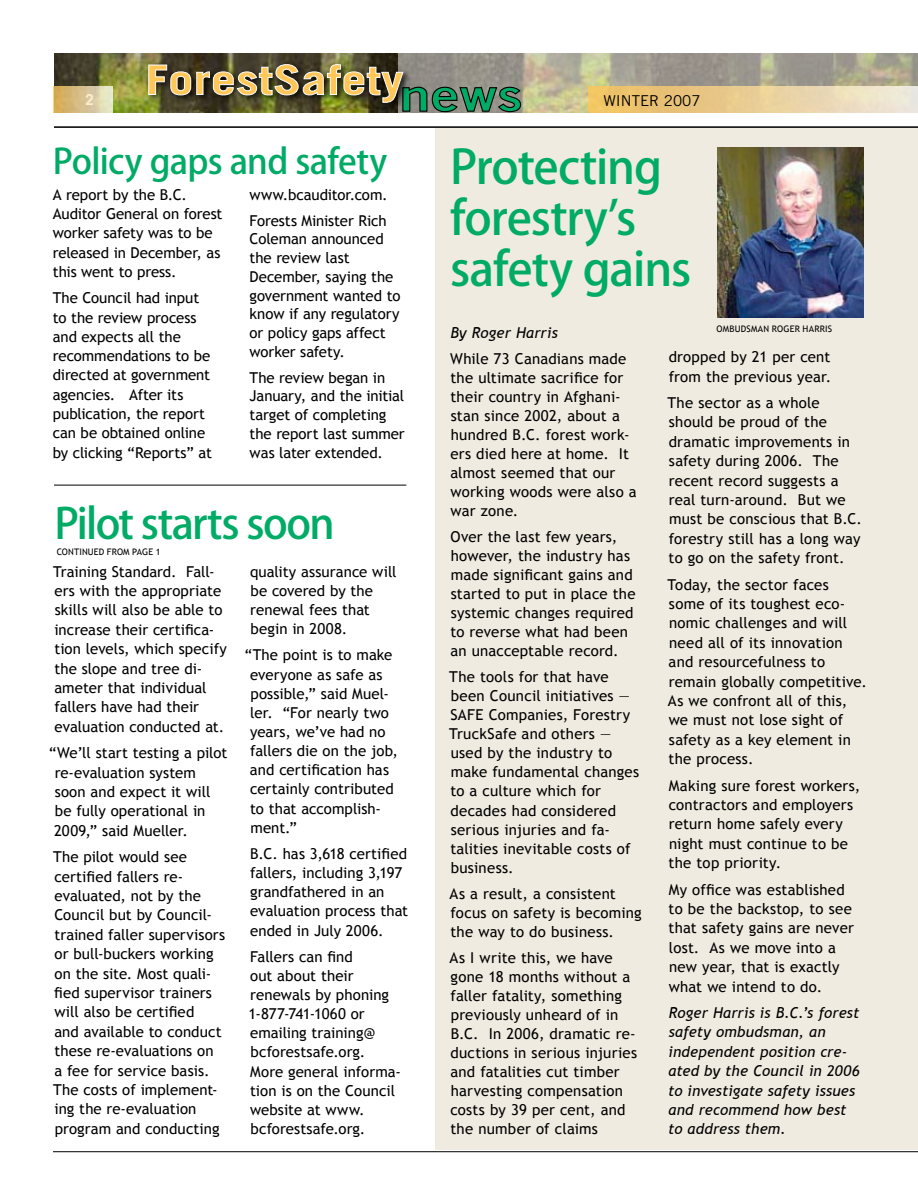
<style>
.page{position:relative;width:918px;height:1188px;background:#fff}
.page>*{position:absolute;margin:0;border:0;box-sizing:border-box;transform-origin:0 0}
.t1{font:500 46.5px/51px "Koz Go Pro";letter-spacing:-.025em;color:#00ab66}
.t2{font:500 42px "Koz Go Pro";letter-spacing:-.04em;color:#00ab66}
.t3{font:500 34.5px "Koz Go Pro";letter-spacing:-.02em;color:#00ab66}
.t4{font:15px/19.4px "Trebuchet MS";letter-spacing:.005em;color:#000}
.t5{font:italic 15px/19.4px "Trebuchet MS";letter-spacing:.01em;color:#000}
.t6{font:15px "Trade Gothic";color:#000}
.t7{font:700 15px "Trade Gothic";color:#fff}
.t8{font:9px "Trebuchet MS";letter-spacing:.02em;color:#000}
</style>
<div class="page">
<div style="left:435px;top:128px;width:483px;height:1022px;background:#efebe1"></div>
<hr style="left:53px;top:1151px;width:865px;height:1px;background:#000">
<img style="left:54px;top:54px;width:344px;height:59px">
<svg style="left:69px;top:68px;width:41px;height:18px"></svg>
<svg style="left:398px;top:53px;width:520px;height:60px;background:#aba691"></svg>
<hr style="left:54px;top:127px;width:864px;height:1px;background:#000">
<div style="left:144px;top:59px;width:276px;height:59px;background:#000;opacity:.95"></div>
<img style="left:148px;top:64px;width:374px;height:49px">
<div style="left:588px;top:87px;width:330px;height:26px;background:linear-gradient(to right,#ebba59,#ece6da)"></div>
<div style="left:54px;top:86px;width:58px;height:27px;background:linear-gradient(to right,#d1a24e,#e2e4cc)"></div>
<hr style="left:54px;top:485px;width:352px;height:1px;background:#000">
<img style="left:717px;top:148px;width:146px;height:170px">
<p class="t7" style="left:85px;top:91px;width:10px">2</p>
<p class="t6" style="left:603px;top:92px;width:99px">WINTER 2007</p>
<h3 class="t3" style="left:53px;top:139px;width:336px">Policy gaps and safety</h3>
<p class="t4" style="left:53px;top:185px;width:171px">A report by the B.C.<br>Auditor General on forest worker safety was to be released in December, as this went to press.</p>
<p class="t4" style="left:53px;top:289px;width:161px">The Council had input to the review process and expects all the recommendations to be directed at government agencies. After its publication, the report can be obtained online by clicking “Reports” at</p>
<p class="t4" style="left:250px;top:182px;width:140px;line-height:25.8px">www.bcauditor.com.<br>Forests Minister Rich</p>
<p class="t4" style="left:250px;top:230px;width:152px;line-height:18.8px">Coleman announced the review last<br>December, saying the government wanted to know if any regulatory or policy gaps affect worker safety.</p>
<p class="t4" style="left:250px;top:368px;width:157px;line-height:18.8px">The review began in<br>January, and the initial target of completing the report last summer was later extended.</p>
<h2 class="t2" style="left:55px;top:497px;width:282px">Pilot starts soon</h2>
<p class="t8" style="left:57px;top:547px;width:105px">Continued FROM page 1</p>
<p class="t4" style="left:53px;top:562px;width:175px">Training Standard. Fall&shy;ers with the appropriate skills will also be able to increase their certifica&shy;tion levels, which specify the slope and tree di&shy;ameter that individual fallers have had their evaluation conducted at.</p>
<p class="t4" style="left:54px;top:744px;width:175px;text-indent:-5px">“We’ll start testing a pilot re-evaluation system soon and expect it will be fully operational in<br>2009,” said Mueller.</p>
<p class="t4" style="left:53px;top:847px;width:173px">The pilot would see certified fallers re&shy;evaluated, not by the<br>Council but by Council&shy;trained faller supervisors or bull-buckers working on the site. Most quali&shy;fied supervisor trainers will also be certified<br>and available to conduct these re-evaluations on<br>a fee for service basis.<br>The costs of implement&shy;ing the re-evaluation program and conducting</p>
<p class="t4" style="left:250px;top:562px;width:148px">quality assurance will be covered by the renewal fees that begin in 2008.</p>
<p class="t4" style="left:250px;top:646px;width:150px;text-indent:-6px">“The point is to make everyone as safe as possible,” said Muel&shy;ler. “For nearly two years, we’ve had no fallers die on the job, and certification has certainly contributed to that accomplish&shy;ment.”</p>
<p class="t4" style="left:250px;top:844px;width:160px">B.C. has 3,618 certified fallers, including 3,197 grandfathered in an evaluation process that ended in July 2006.</p>
<p class="t4" style="left:248px;top:947px;width:154px">Fallers can find<br>out about their renewals by phoning<br>1-877-741-1060 or emailing training@ bcforestsafe.org.<br>More general informa&shy;tion is on the Council website at www. bcforestsafe.org.</p>
<h1 class="t1" style="left:450px;top:144px;width:243px">Protecting forestry’s safety gains</h1>
<p class="t5" style="left:450px;top:323px;width:109px">By Roger Harris</p>
<p class="t4" style="left:450px;top:349px;width:188px">While 73 Canadians made the ultimate sacrifice for their country in Afghani&shy;stan since 2002, about a hundred B.C. forest work&shy;ers died here at home. It almost seemed that our working woods were also a war zone.</p>
<p class="t4" style="left:450px;top:527px;width:187px">Over the last few years, however, the industry has made significant gains and started to put in place the systemic changes required to reverse what had been an unacceptable record.</p>
<p class="t4" style="left:449px;top:668px;width:191px">The tools for that have been Council initiatives —<br>SAFE Companies, Forestry<br>TruckSafe and others — used by the industry to make fundamental changes to a culture which for decades had considered serious injuries and fa&shy;talities inevitable costs of business.</p>
<p class="t4" style="left:450px;top:884px;width:194px">As a result, a consistent focus on safety is becoming the way to do business.</p>
<p class="t4" style="left:450px;top:948px;width:189px">As I write this, we have gone 18 months without a faller fatality, something previously unheard of in<br>B.C. I n 2006, dramatic re&shy;ductions in serious injuries and fatalities cut timber harvesting compensation costs by 39 per cent, and the number of claims</p>
<p class="t8" style="left:717px;top:323px;width:7px">Omb</p>
<p class="t8" style="left:735px;top:323px;width:13px">udsma</p>
<p class="t8" style="left:764px;top:323px;width:69px">n Roger Harris</p>
<p class="t4" style="left:669px;top:347px;width:164px">dropped by 21 per cent from the previous year.</p>
<p class="t4" style="left:668px;top:393px;width:196px">The sector as a whole should be proud of the dramatic improvements in safety during 2006. The recent record suggests a real turn-around. But we must be conscious that B.C. forestry still has a long way to go on the safety front.</p>
<p class="t4" style="left:668px;top:575px;width:201px">Today, the sector faces some of its toughest eco&shy;nomic challenges and will need all of its innovation and resourcefulness to remain globally competitive.<br>As we confront all of this, we must not lose sight of safety as a key element in the process.</p>
<p class="t4" style="left:669px;top:776px;width:193px">Making sure forest workers, contractors and employers return home safely every night must continue to be the top priority.</p>
<p class="t4" style="left:669px;top:880px;width:187px">My office was established to be the backstop, to see that safety gains are never lost. As we move into a new year, that is exactly what we intend to do.</p>
<p class="t5" style="left:668px;top:1003px;width:193px">Roger Harris is B.C.’s forest safety ombudsman, an independent position cre&shy;ated by the Council in 2006 to investigate safety issues and recommend how best to address them.</p>
</div>
